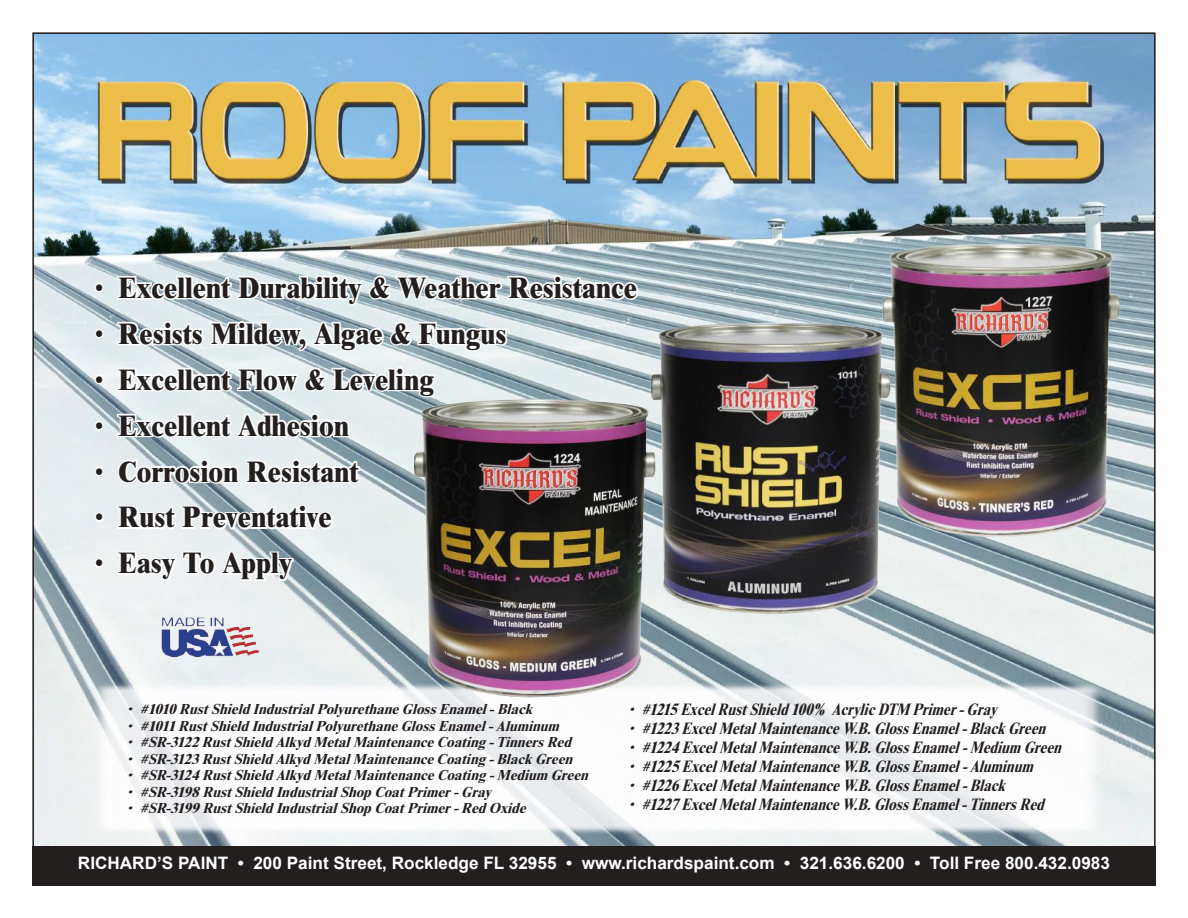
<style>
.page{position:relative;width:1188px;height:918px;background:#fff}
.page>*{position:absolute;margin:0;border:0;box-sizing:border-box;transform-origin:0 0}
.t1{font:30.6px "Times New Roman Ext Bld";color:#241f1f;scale:.93 1}
.t2{font:italic 17.1px "Times New Roman Bld Cnd 725";color:#241f1f}
.t3{font:700 17.1px "Arial";color:#fff}
.t4{font:italic 15px "Times New Roman Bld Cnd 725";color:#241f1f;scale:1.15 1}
</style>
<div class="page">
<img style="left:35px;top:35px;width:1118px;height:811px">
<div style="left:32px;top:846px;width:1124px;height:40px;background:#241f1f"></div>
<div style="left:95px;top:283px;width:9px;height:9px;border:3px solid #fff;border-radius:50%"></div>
<div style="left:95px;top:329px;width:9px;height:9px;border:3px solid #fff;border-radius:50%"></div>
<div style="left:95px;top:375px;width:9px;height:9px;border:3px solid #fff;border-radius:50%"></div>
<svg style="left:116px;top:274px;width:525px;height:125px"></svg>
<div style="left:95px;top:420px;width:9px;height:10px;border:3px solid #fff;border-radius:50%"></div>
<svg style="left:116px;top:411px;width:236px;height:28px"></svg>
<div style="left:95px;top:466px;width:9px;height:10px;border:3px solid #fff;border-radius:50%"></div>
<svg style="left:116px;top:457px;width:246px;height:29px"></svg>
<div style="left:95px;top:512px;width:9px;height:10px;border:3px solid #fff;border-radius:50%"></div>
<svg style="left:116px;top:503px;width:219px;height:29px"></svg>
<div style="left:95px;top:558px;width:9px;height:10px;border:3px solid #fff;border-radius:50%"></div>
<svg style="left:116px;top:550px;width:179px;height:33px"></svg>
<img style="left:145px;top:606px;width:124px;height:62px">
<img style="left:875px;top:232px;width:252px;height:314px">
<img style="left:647px;top:315px;width:249px;height:307px">
<img style="left:407px;top:389px;width:257px;height:318px">
<h1 class="t1" style="left:92px;top:267px;width:587px">• Excellent Durability &amp; Weather Resistance</h1>
<h1 class="t1" style="left:92px;top:313px;width:447px">• Resists Mildew, Algae &amp; Fungus</h1>
<h1 class="t1" style="left:92px;top:359px;width:369px">• Excellent Flow &amp; Leveling</h1>
<h1 class="t1" style="left:92px;top:405px;width:277px">• Excellent Adhesion</h1>
<h1 class="t1" style="left:92px;top:451px;width:288px">• Corrosion Resistant</h1>
<h1 class="t1" style="left:92px;top:497px;width:259px">• Rust Preventative</h1>
<h1 class="t1" style="left:92px;top:543px;width:216px">• Easy To Apply</h1>
<p class="t4" style="left:126px;top:699px;width:360px">•#1010 Rust Shield Industrial Polyurethane Gloss Enamel - Black</p>
<p class="t4" style="left:126px;top:716px;width:383px">•#1011 Rust Shield Industrial Polyurethane Gloss Enamel - Aluminum</p>
<p class="t4" style="left:126px;top:732px;width:394px">•#SR-3122 Rust Shield Alkyd Metal Maintenance Coating - Tinners Red</p>
<p class="t4" style="left:126px;top:749px;width:395px">•#SR-3123 Rust Shield Alkyd Metal Maintenance Coating - Black Green</p>
<p class="t4" style="left:126px;top:765px;width:408px">•#SR-3124 Rust Shield Alkyd Metal Maintenance Coating - Medium Green</p>
<p class="t4" style="left:126px;top:782px;width:324px">•#SR-3198 Rust Shield Industrial Shop Coat Primer - Gray</p>
<p class="t4" style="left:126px;top:798px;width:354px">•#SR-3199 Rust Shield Industrial Shop Coat Primer - Red Oxide</p>
<p class="t2" style="left:627px;top:698px;width:377px">•#1215 Excel Rust Shield 100%Acrylic DTM Primer - Gray</p>
<p class="t2" style="left:627px;top:717px;width:426px">•#1223 Excel Metal Maintenance W.B. Gloss Enamel - Black Green</p>
<p class="t2" style="left:627px;top:736px;width:442px">•#1224 Excel Metal Maintenance W.B. Gloss Enamel - Medium Green</p>
<p class="t2" style="left:627px;top:755px;width:414px">•#1225 Excel Metal Maintenance W.B. Gloss Enamel - Aluminum</p>
<p class="t2" style="left:627px;top:774px;width:386px">•#1226 Excel Metal Maintenance W.B. Gloss Enamel - Black</p>
<p class="t2" style="left:627px;top:792px;width:425px">•#1227 Excel Metal Maintenance W.B. Gloss Enamel - Tinners Red</p>
<p class="t3" style="left:78px;top:853px;width:1034px">RICHARD’S PAINT • 200 Paint Street, Rockledge FL 32955 • www.richardspaint.com • 321.636.6200 • Toll Free 800.432.0983</p>
</div>
